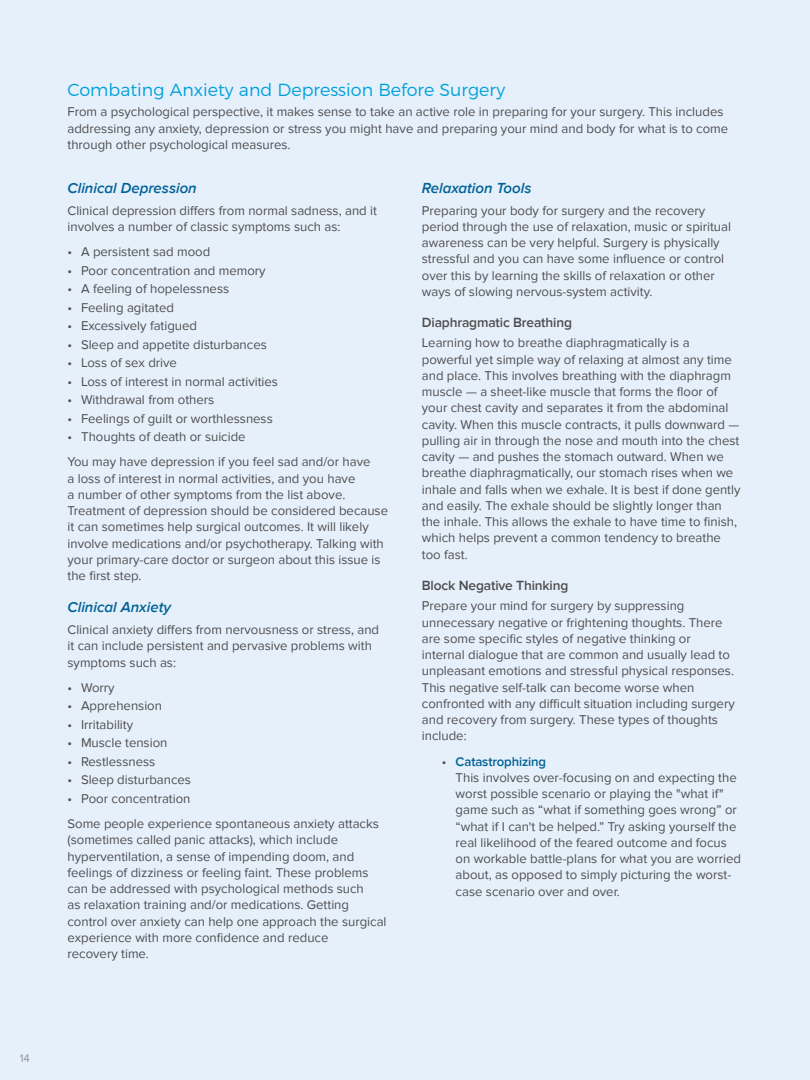
<style>
.page{position:relative;width:810px;height:1080px;background:#e6f0fa}
.page>*{position:absolute;margin:0;border:0;box-sizing:border-box;transform-origin:0 0}
.t1{font:300 17.5px "Montserrat";color:#00a0dd}
.t2{font:italic 600 15px "Proxima Nova";color:#006197}
.t3{font:600 13.75px "Proxima Nova";letter-spacing:-.01em;color:#4d4d4f}
.t4{font:13.12px/16.2px "Proxima Nova";color:#4d4d4f}
.t5{font:11.25px "Proxima Nova";color:#939598}
.s1{font-weight:600;color:#006197}
</style>
<div class="page">
<p class="t5" style="left:20px;top:1052px;width:12px">14</p>
<h1 class="t1" style="left:68px;top:76px;width:439px">Combating Anxiety and Depression Before Surgery</h1>
<p class="t4" style="left:68px;top:104px;width:662px">From a psychological perspective, it makes sense to take an active role in preparing for your surgery. This includes addressing any anxiety, depression or stress you might have and preparing your mind and body for what is to come through other psychological measures.</p>
<p class="t2" style="left:68px;top:179px;width:131px">Clinical Depression</p>
<p class="t4" style="left:68px;top:202px;width:311px">Clinical depression differs from normal sadness, and it involves a number of classic symptoms such as:</p>
<p class="t4" style="left:68px;top:244px;width:144px">• A persistent sad mood</p>
<p class="t4" style="left:67px;top:262px;width:200px">• Poor concentration and memory</p>
<p class="t4" style="left:68px;top:281px;width:163px">• A feeling of hopelessness</p>
<p class="t4" style="left:67px;top:299px;width:108px">• Feeling agitated</p>
<p class="t4" style="left:67px;top:318px;width:131px">• Excessively fatigued</p>
<p class="t4" style="left:68px;top:336px;width:201px">• Sleep and appetite disturbances</p>
<p class="t4" style="left:67px;top:355px;width:111px">• Loss of sex drive</p>
<p class="t4" style="left:68px;top:373px;width:212px">• Loss of interest in normal activities</p>
<p class="t4" style="left:68px;top:392px;width:148px">• Withdrawal from others</p>
<p class="t4" style="left:67px;top:410px;width:207px">• Feelings of guilt or worthlessness</p>
<p class="t4" style="left:67px;top:424px;width:305px;line-height:25.2px">• Thoughts of death or suicide<br>You may have depression if you feel sad and/or have</p>
<p class="t4" style="left:68px;top:470px;width:322px">a loss of interest in normal activities, and you have<br>a number of other symptoms from the list above.<br>Treatment of depression should be considered because it can sometimes help surgical outcomes. It will likely involve medications and/or psychotherapy. Talking with your primary-care doctor or surgeon about this issue is the first step.</p>
<p class="t2" style="left:68px;top:599px;width:105px">Clinical Anxiety</p>
<p class="t4" style="left:68px;top:622px;width:313px">Clinical anxiety differs from nervousness or stress, and it can include persistent and pervasive problems with symptoms such as:</p>
<p class="t4" style="left:68px;top:679px;width:49px">• Worry</p>
<p class="t4" style="left:68px;top:698px;width:96px">• Apprehension</p>
<p class="t4" style="left:67px;top:716px;width:67px">• Irritability</p>
<p class="t4" style="left:67px;top:735px;width:101px">• Muscle tension</p>
<p class="t4" style="left:67px;top:754px;width:89px">• Restlessness</p>
<p class="t4" style="left:68px;top:772px;width:125px">• Sleep disturbances</p>
<p class="t4" style="left:67px;top:786px;width:313px;line-height:25.2px">• Poor concentration<br>Some people experience spontaneous anxiety attacks</p>
<p class="t4" style="left:68px;top:832px;width:321px">(sometimes called panic attacks), which include hyperventilation, a sense of impending doom, and feelings of dizziness or feeling faint. These problems can be addressed with psychological methods such<br>as relaxation training and/or medications. Getting control over anxiety can help one approach the surgical experience with more confidence and reduce<br>recovery time.</p>
<p class="t2" style="left:422px;top:179px;width:111px">Relaxation Tools</p>
<p class="t4" style="left:422px;top:202px;width:311px">Preparing your body for surgery and the recovery period through the use of relaxation, music or spiritual awareness can be very helpful. Surgery is physically stressful and you can have some influence or control over this by learning the skills of relaxation or other ways of slowing nervous-system activity.</p>
<p class="t3" style="left:422px;top:314px;width:152px">Diaphragmatic Breathing</p>
<p class="t4" style="left:422px;top:335px;width:320px">Learning how to breathe diaphragmatically is a powerful yet simple way of relaxing at almost any time and place. This involves breathing with the diaphragm muscle — a sheet-like muscle that forms the floor of your chest cavity and separates it from the abdominal cavity. When this muscle contracts, it pulls downward — pulling air in through the nose and mouth into the chest cavity — and pushes the stomach outward. When we breathe diaphragmatically, our stomach rises when we inhale and falls when we exhale. It is best if done gently and easily. The exhale should be slightly longer than the inhale. This allows the exhale to have time to finish, which helps prevent a common tendency to breathe too fast.</p>
<p class="t3" style="left:422px;top:577px;width:148px">Block Negative Thinking</p>
<p class="t4" style="left:422px;top:598px;width:314px">Prepare your mind for surgery by suppressing unnecessary negative or frightening thoughts. There are some specific styles of negative thinking or internal dialogue that are common and usually lead to unpleasant emotions and stressful physical responses.<br>This negative self-talk can become worse when confronted with any difficult situation including surgery and recovery from surgery. These types of thoughts include:</p>
<p class="t4" style="left:456px;top:753px;width:287px;text-indent:-14px">• <span class="s1">Catastrophizing<br></span>This involves over-focusing on and expecting the worst possible scenario or playing the "what if" game such as “what if something goes wrong” or “what if I can't be helped.” Try asking yourself the real likelihood of the feared outcome and focus on workable battle-plans for what you are worried about, as opposed to simply picturing the worst&shy;case scenario over and over.</p>
</div>
